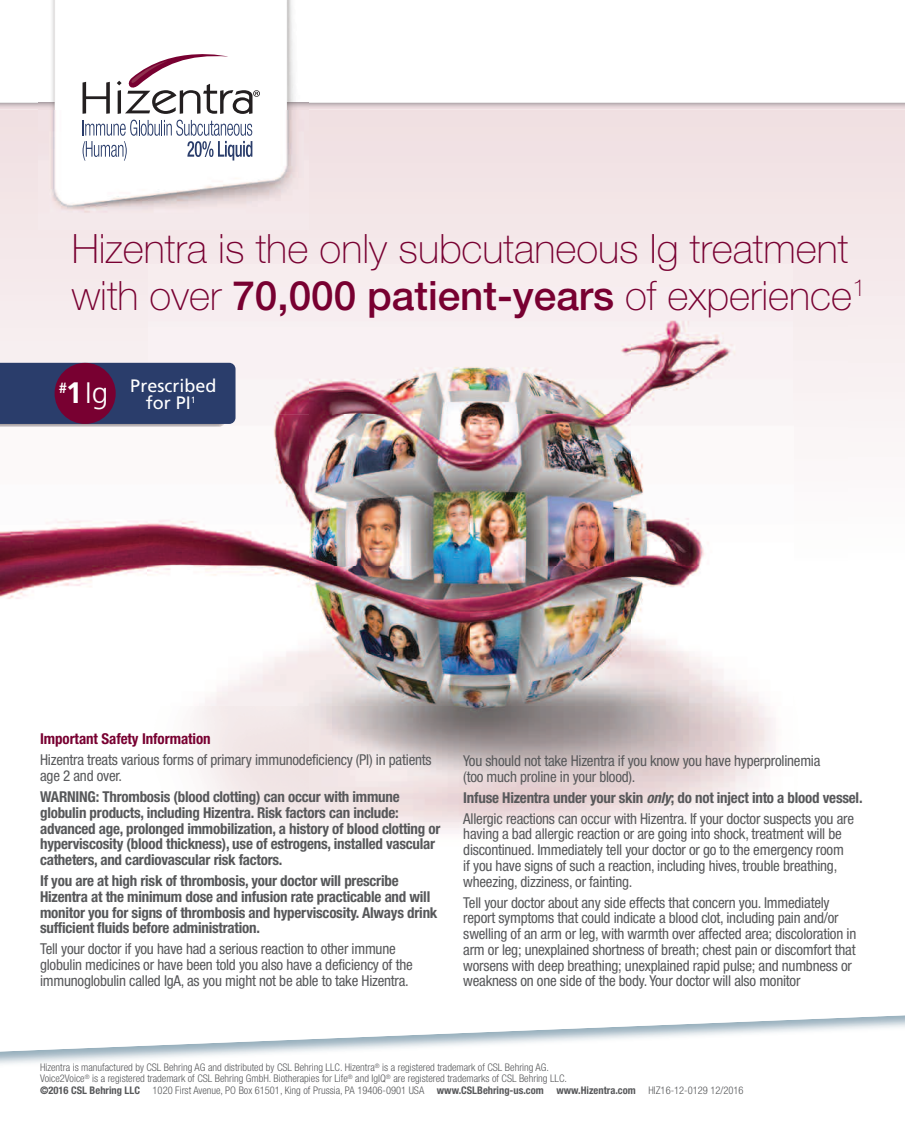
<style>
.page{position:relative;width:905px;height:1134px;background:#fff}
.page>*{position:absolute;margin:0;border:0;box-sizing:border-box;transform-origin:0 0}
.t1{font:100 40.5px/46.5px "Helvetica Neue LT Std";color:#780031}
.t2{font:18px/17.5px "Frutiger LT Std";color:#fff}
.t3{font:condensed 15px/15.8px "Helvetica Neue LT Std";letter-spacing:-.015em;color:#57585a}
.t4{font:700 condensed 15px/15.8px "Helvetica Neue LT Std";letter-spacing:-.015em;color:#57585a}
.t5{font:700 condensed 15px "Helvetica Neue LT Std";letter-spacing:-.005em;color:#780031}
.t6{font:300 condensed 10.5px/11.2px "Helvetica Neue LT Std";color:#57585a}
.s1{font-weight:500}
.s2{font-weight:700;font-size:29.55px}
.s3{font-weight:300;font-size:29.55px}
.s4{font-weight:700}
.s5{font-weight:700;font-style:italic}
</style>
<div class="page">
<svg style="left:0;top:1015px;width:904px;height:38px"></svg>
<div style="left:0;top:114px;width:904px;height:314px;background:#f3e6e7"></div>
<img style="left:39px;top:0;width:269px;height:230px">
<img style="left:0;top:565px;width:775px;height:268px">
<div style="left:793px;top:264px;width:54px;height:164px;background:#f7eff0"></div>
<div style="left:0;top:264px;width:148px;height:99px;background:#f6ecee"></div>
<img style="left:148px;top:264px;width:645px;height:301px">
<img style="left:0;top:427px;width:148px;height:138px">
<svg style="left:83px;top:120px;width:169px;height:41px"></svg>
<svg style="left:0;top:43px;width:904px;height:71px"></svg>
<img style="left:0;top:424px;width:232px;height:3px">
<div style="left:0;top:363px;width:235px;height:61px;background:#2a3d6b"></div>
<div style="left:55px;top:363px;width:61px;height:61px;background:#780031;border-radius:50%"></div>
<h1 class="t1" style="left:72px;top:229px;width:795px">Hizentra is the only subcutaneous Ig treatment with over <span class="s1">70,000 patient-years</span> of experience<sup>1</sup></h1>
<p class="t2" style="left:146px;top:378px;width:72px;text-indent:-87px"><sub>#</sub><span class="s2">1</span> <span class="s3">Ig</span> Prescribed for PI<sup>1</sup></p>
<p class="t5" style="left:40px;top:734px;width:172px">Important Safety Information</p>
<p class="t3" style="left:40px;top:754px;width:393px">Hizentra treats various forms of primary immunodeficiency (PI) in patients age 2 and over.</p>
<p class="t4" style="left:40px;top:790px;width:402px">WARNING: Thrombosis (blood clotting) can occur with immune globulin products, including Hizentra. Risk factors can include: advanced age, prolonged immobilization, a history of blood clotting or hyperviscosity (blood thickness), use of estrogens, installed vascular catheters, and cardiovascular risk factors.</p>
<p class="t4" style="left:40px;top:874px;width:399px">If you are at high risk of thrombosis, your doctor will prescribe Hizentra at the minimum dose and infusion rate practicable and will monitor you for signs of thrombosis and hyperviscosity. Always drink sufficient fluids before administration.</p>
<p class="t3" style="left:40px;top:943px;width:374px">Tell your doctor if you have had a serious reaction to other immune globulin medicines or have been told you also have a deficiency of the immunoglobulin called IgA, as you might not be able to take Hizentra.</p>
<p class="t3" style="left:463px;top:754px;width:358px">You should not take Hizentra if you know you have hyperprolinemia (too much proline in your blood).</p>
<p class="t3" style="left:463px;top:788px;width:401px;line-height:21px"><span class="s4">Infuse Hizentra under your skin</span> <span class="s5">only</span><span class="s4">; do not inject into a blood vessel.<br></span>Allergic reactions can occur with Hizentra. If your doctor suspects you are</p>
<p class="t3" style="left:463px;top:827px;width:382px">having a bad allergic reaction or are going into shock, treatment will be discontinued. Immediately tell your doctor or go to the emergency room if you have signs of such a reaction, including hives, trouble breathing, wheezing, dizziness, or fainting.</p>
<p class="t3" style="left:463px;top:896px;width:394px">Tell your doctor about any side effects that concern you. Immediately report symptoms that could indicate a blood clot, including pain and/or swelling of an arm or leg, with warmth over affected area; discoloration in arm or leg; unexplained shortness of breath; chest pain or discomfort that worsens with deep breathing; unexplained rapid pulse; and numbness or weakness on one side of the body. Your doctor will also monitor</p>
<p class="t6" style="left:40px;top:1063px;width:705px">Hizentra is manufactured by CSL Behring AG and distributed by CSL Behring LLC. Hizentra<sup>®</sup> is a registered trademark of CSL Behring AG.<br>Voice2Voice<sup>®</sup> is a registered trademark of CSL Behring GmbH. Biotherapies for Life<sup>®</sup> and IgIQ<sup>®</sup> are registered trademarks of CSL Behring LLC.<br><span class="s4">©2016 CSL Behring LLC</span> 1020 First Avenue, PO Box 61501, King of Prussia, PA 19406-0901 USA <span class="s4">www.CSLBehring-us.com www.Hizentra.com</span> HIZ16-12-0129 12/2016</p>
</div>
